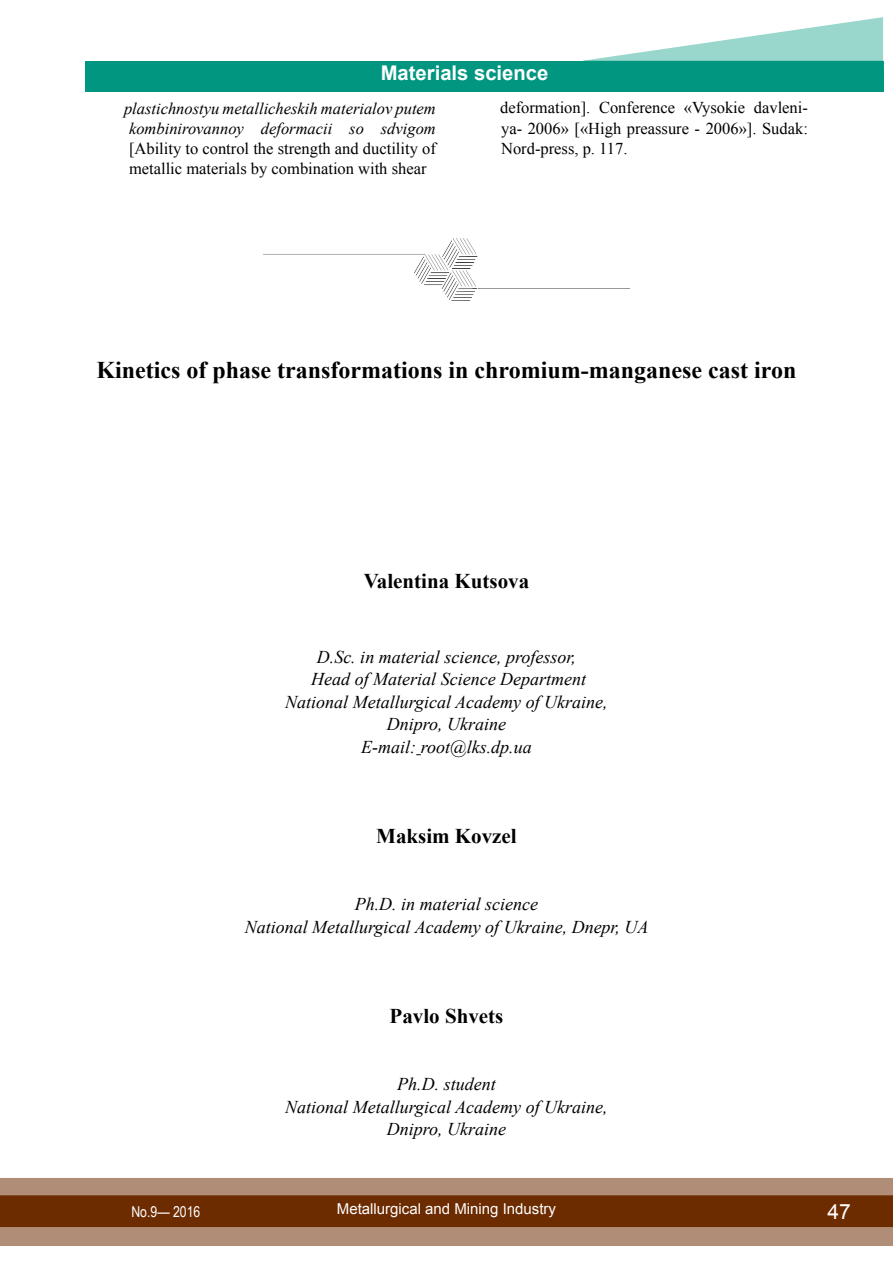
<style>
.page{position:relative;width:893px;height:1263px;background:#fff}
.page>*{position:absolute;margin:0;border:0;box-sizing:border-box;transform-origin:0 0}
.t1{font:700 24px "Times New Roman";color:#000}
.t2{font:700 21px "Times New Roman";color:#000}
.t3{font:21px "Arial";color:#fff}
.t4{font:700 20.25px "Arial";color:#fff}
.t5{font:italic 18px/22.5px "Times New Roman";color:#000;text-align:center}
.t6{font:16.5px/20.2px "Times New Roman";color:#000}
.t7{font:italic 16.5px/20.2px "Times New Roman";color:#000;text-align:center}
.t8{font:15px "Arial";color:#fff}
.t9{font:15px "Arial Narrow";color:#fff}
</style>
<div class="page">
<div style="left:0;top:1178px;width:893px;height:68px;background:#b08d76"></div>
<div style="left:0;top:1195px;width:893px;height:32px;background:#6d2b00;border:2px solid #6d2b00"></div>
<div style="left:85px;top:61px;width:798px;height:30px;background:#009680"></div>
<svg style="left:583px;top:17px;width:300px;height:44px"></svg>
<img style="left:264px;top:238px;width:365px;height:63px">
<p class="t4" style="left:381px;top:59px;width:169px">Materials science</p>
<p class="t7" style="left:124px;top:97px;width:313px">plastichnostyu metallicheskih materialov putem kombinirovannoy deformacii so sdvigom</p>
<p class="t6" style="left:129px;top:138px;width:310px">[Ability to control the strength and ductility of metallic materials by combination with shear</p>
<p class="t6" style="left:500px;top:98px;width:309px;text-align:justify">deformation]. Conference «Vysokie davleni&shy;ya- 2006» [«High preassure - 2006»]. Sudak:<br>Nord-press, p. 117.</p>
<h1 class="t1" style="left:97px;top:353px;width:701px">Kinetics of phase transformations in chromium-manganese cast iron</h1>
<p class="t2" style="left:364px;top:566px;width:167px">Valentina Kutsova</p>
<p class="t5" style="left:285px;top:645px;width:324px">D.Sc. in material science, professor,<br>Head of Material Science Department<br>National Metallurgical Academy of Ukraine,<br>Dnipro, Ukraine<br>E-mail: root@lks.dp.ua</p>
<p class="t2" style="left:376px;top:821px;width:142px">Maksim Kovzel</p>
<p class="t5" style="left:245px;top:892px;width:405px">Ph.D. in material science<br>National Metallurgical Academy of Ukraine, Dnepr, UA</p>
<p class="t2" style="left:390px;top:1001px;width:115px">Pavlo Shvets</p>
<p class="t5" style="left:285px;top:1072px;width:324px">Ph.D. student<br>National Metallurgical Academy of Ukraine,<br>Dnipro, Ukraine</p>
<p class="t9" style="left:131px;top:1200px;width:71px">No.9— 2016</p>
<p class="t8" style="left:337px;top:1199px;width:221px">Metallurgical and Mining Industry</p>
<p class="t3" style="left:827px;top:1197px;width:25px">47</p>
</div>
